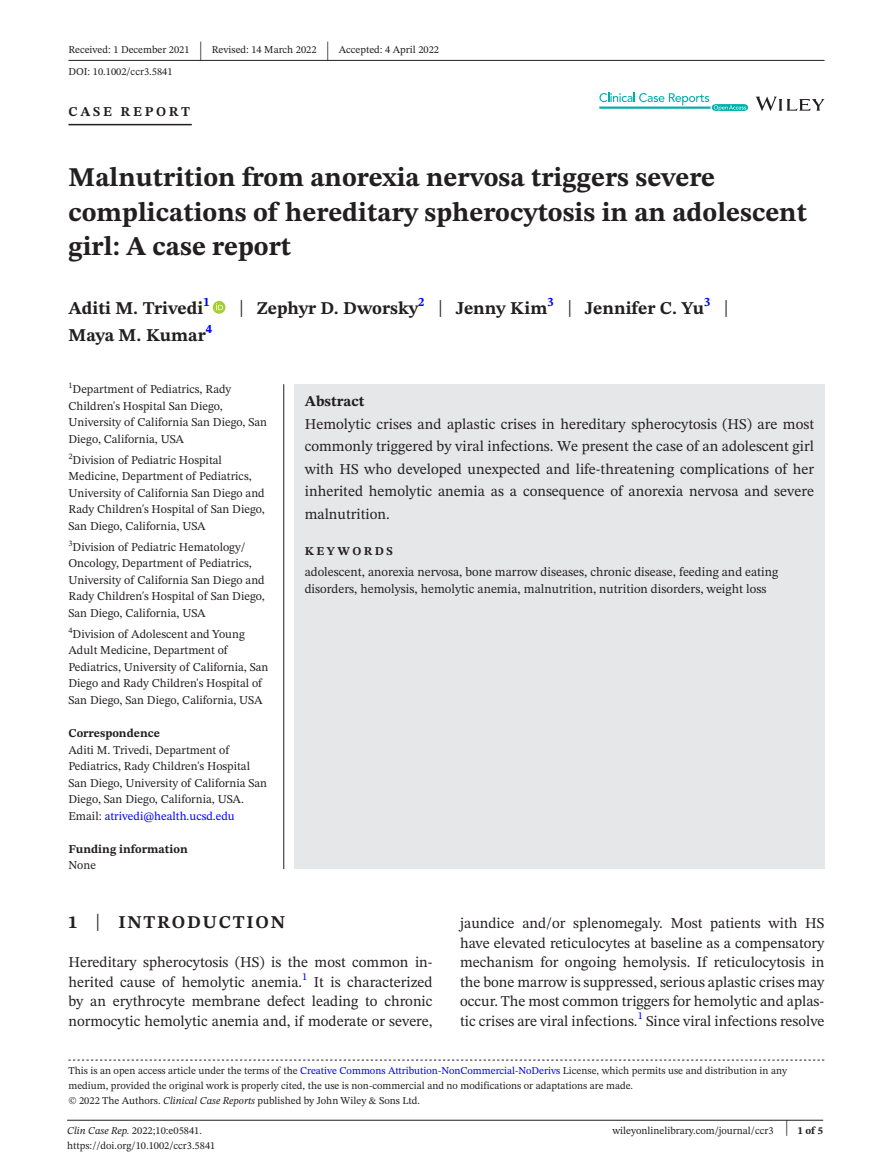
<style>
.page{position:relative;width:893px;height:1174px;background:#fff}
.page>*{position:absolute;margin:0;border:0;box-sizing:border-box;transform-origin:0 0}
.t1{font:700 27px/34.5px "STIX Two Text";color:#231f20}
.t2{font:25.65px "STIX Two Text";color:#231f20;scale:.49 1}
.t3{font:700 18px "STIX Two Text";color:#231f20}
.t4{font:700 18px "STIX Two Text";letter-spacing:.1em;color:#231f20}
.t5{font:15px/19.5px "STIX Two Text";color:#231f20;text-align:justify}
.t6{font:700 15px "STIX Two Text";color:#231f20}
.t7{font:700 13.5px "STIX Two Text";letter-spacing:.2em;color:#231f20}
.t8{font:12.75px/17.2px "STIX Two Text";color:#231f20}
.t9{font:12px/16.5px "STIX Two Text";color:#231f20}
.t10{font:700 12px "STIX Two Text";color:#231f20}
.t11{font:700 12px "STIX Two Text";letter-spacing:.2em;color:#231f20}
.t12{font:10.5px/15px "STIX Two Text";color:#231f20}
.t13{font:700 10.5px "STIX Two Text";color:#231f20}
.t14{font:10.5px "STIX Two Text";color:#00f}
.s1{font-weight:400;font-size:23.4px}
.s2{color:#00f}
.s3{font-weight:400;font-size:23.7px}
.s4{font-style:italic}
.s5{font-weight:400;font-size:22.2px}
</style>
<div class="page">
<hr style="left:67px;top:1119px;width:756px;height:1px;background:#231f20">
<svg style="left:756px;top:97px;width:68px;height:14px"></svg>
<svg style="left:599px;top:93px;width:149px;height:18px"></svg>
<hr style="left:68px;top:60px;width:756px;height:1px;background:#231f20">
<hr style="left:68px;top:124px;width:124px;height:1px;background:#231f20">
<svg style="left:213px;top:301px;width:12px;height:13px"></svg>
<svg style="left:216px;top:303px;width:7px;height:7px"></svg>
<svg style="left:68px;top:1059px;width:756px;height:1px"></svg>
<hr style="left:283px;top:384px;width:1px;height:485px;background:#231f20">
<div style="left:294px;top:384px;width:530px;height:219px;background:#e6e7e9"></div>
<div style="left:294px;top:603px;width:530px;height:266px;background:#e6e7e9"></div>
<p class="t12" style="left:68px;top:42px;width:123px">Received: 1 December 2021</p>
<h2 class="t2" style="left:199px;top:32px;width:8px">|</h2>
<p class="t12" style="left:212px;top:42px;width:106px">Revised: 14 March 2022</p>
<h2 class="t2" style="left:326px;top:32px;width:8px">|</h2>
<p class="t12" style="left:339px;top:42px;width:102px">Accepted: 4 April 2022</p>
<p class="t12" style="left:68px;top:64px;width:106px">DOI: 10.1002/ccr3.5841</p>
<p class="t7" style="left:68px;top:101px;width:123px">CASE REPORT</p>
<h1 class="t1" style="left:68px;top:161px;width:740px">Malnutrition from anorexia nervosa triggers severe complications of hereditary spherocytosis in an adolescent girl: A case report</h1>
<p class="t3" style="left:68px;top:295px;width:143px">Aditi M. Trivedi<sup>1</sup></p>
<p class="t3" style="left:239px;top:295px;width:491px"><span class="s1">|</span> Zephyr D. Dworsky<sup>2</sup> <span class="s1">|</span> Jenny Kim<sup>3</sup> <span class="s1">|</span> Jennifer C. Yu<sup>3</sup> <span class="s1">|</span></p>
<p class="t3" style="left:68px;top:322px;width:145px">Maya M. Kumar<sup>4</sup></p>
<p class="t9" style="left:68px;top:381px;width:200px"><sup>1</sup>Department of Pediatrics, Rady<br>Children's Hospital San Diego,<br>University of California San Diego, San<br>Diego, California, USA</p>
<p class="t9" style="left:68px;top:451px;width:198px"><sup>2</sup>Division of Pediatric Hospital Medicine, Department of Pediatrics, University of California San Diego and Rady Children's Hospital of San Diego, San Diego, California, USA</p>
<p class="t9" style="left:68px;top:538px;width:198px"><sup>3</sup>Division of Pediatric Hematology/ Oncology, Department of Pediatrics, University of California San Diego and Rady Children's Hospital of San Diego, San Diego, California, USA</p>
<p class="t9" style="left:68px;top:625px;width:202px"><sup>4</sup>Division of Adolescent and Young Adult Medicine, Department of Pediatrics, University of California, San Diego and Rady Children's Hospital of San Diego, San Diego, California, USA</p>
<p class="t10" style="left:68px;top:724px;width:93px">Correspondence</p>
<p class="t9" style="left:68px;top:741px;width:200px">Aditi M. Trivedi, Department of Pediatrics, Rady Children's Hospital San Diego, University of California San Diego, San Diego, California, USA.<br>Email: <span class="s2">atrivedi@health.ucsd.edu</span></p>
<p class="t10" style="left:68px;top:840px;width:121px">Funding information</p>
<p class="t9" style="left:68px;top:856px;width:29px">None</p>
<p class="t6" style="left:305px;top:390px;width:61px">Abstract</p>
<p class="t5" style="left:305px;top:412px;width:511px;line-height:22.5px">Hemolytic crises and aplastic crises in hereditary spherocytosis (HS) are most commonly triggered by viral infections. We present the case of an adolescent girl with HS who developed unexpected and life-threatening complications of her inherited hemolytic anemia as a consequence of anorexia nervosa and severe malnutrition.</p>
<p class="t11" style="left:305px;top:542px;width:90px">KEYWORDS</p>
<p class="t8" style="left:305px;top:563px;width:475px">adolescent, anorexia nervosa, bone marrow diseases, chronic disease, feeding and eating disorders, hemolysis, hemolytic anemia, malnutrition, nutrition disorders, weight loss</p>
<p class="t4" style="left:68px;top:909px;width:218px">1 <span class="s3">|</span> INTRODUCTION</p>
<p class="t5" style="left:68px;top:952px;width:366px">Hereditary spherocytosis (HS) is the most common in&shy;herited cause of hemolytic anemia.</p>
<p class="t14" style="left:302px;top:969px;width:7px">1</p>
<p class="t5" style="left:68px;top:972px;width:366px;text-indent:246px">It is characterized by an erythrocyte membrane defect leading to chronic normocytic hemolytic anemia and, if moderate or severe,</p>
<p class="t5" style="left:460px;top:913px;width:366px">jaundice and/or splenomegaly. Most patients with HS have elevated reticulocytes at baseline as a compensatory mechanism for ongoing hemolysis. If reticulocytosis in the bone marrow is suppressed, serious aplastic crises may occur. The most common triggers for hemolytic and aplas&shy;tic crises are viral infections.</p>
<p class="t14" style="left:638px;top:1008px;width:7px">1</p>
<p class="t5" style="left:646px;top:1011px;width:180px">Since viral infections resolve</p>
<p class="t12" style="left:68px;top:1063px;width:720px">This is an open access article under the terms of the <span class="s2">Creative Commons Attribution-NonCommercial-NoDerivs</span> License, which permits use and distribution in any medium, provided the original work is properly cited, the use is non-commercial and no modifications or adaptations are made.<br>© 2022 The Authors. <span class="s4">Clinical Case Reports</span> published by John Wiley &amp; Sons Ltd.</p>
<p class="t12" style="left:67px;top:1123px;width:136px"><span class="s4">Clin Case Rep.</span> 2022;10:e05841.</p>
<p class="t13" style="left:785px;top:1123px;width:39px"><span class="s5">|</span> 1 of 5</p>
<p class="t12" style="left:67px;top:1138px;width:150px">https://doi.org/10.1002/ccr3.5841</p>
<p class="t12" style="left:612px;top:1123px;width:163px">wileyonlinelibrary.com/journal/ccr3</p>
</div>
